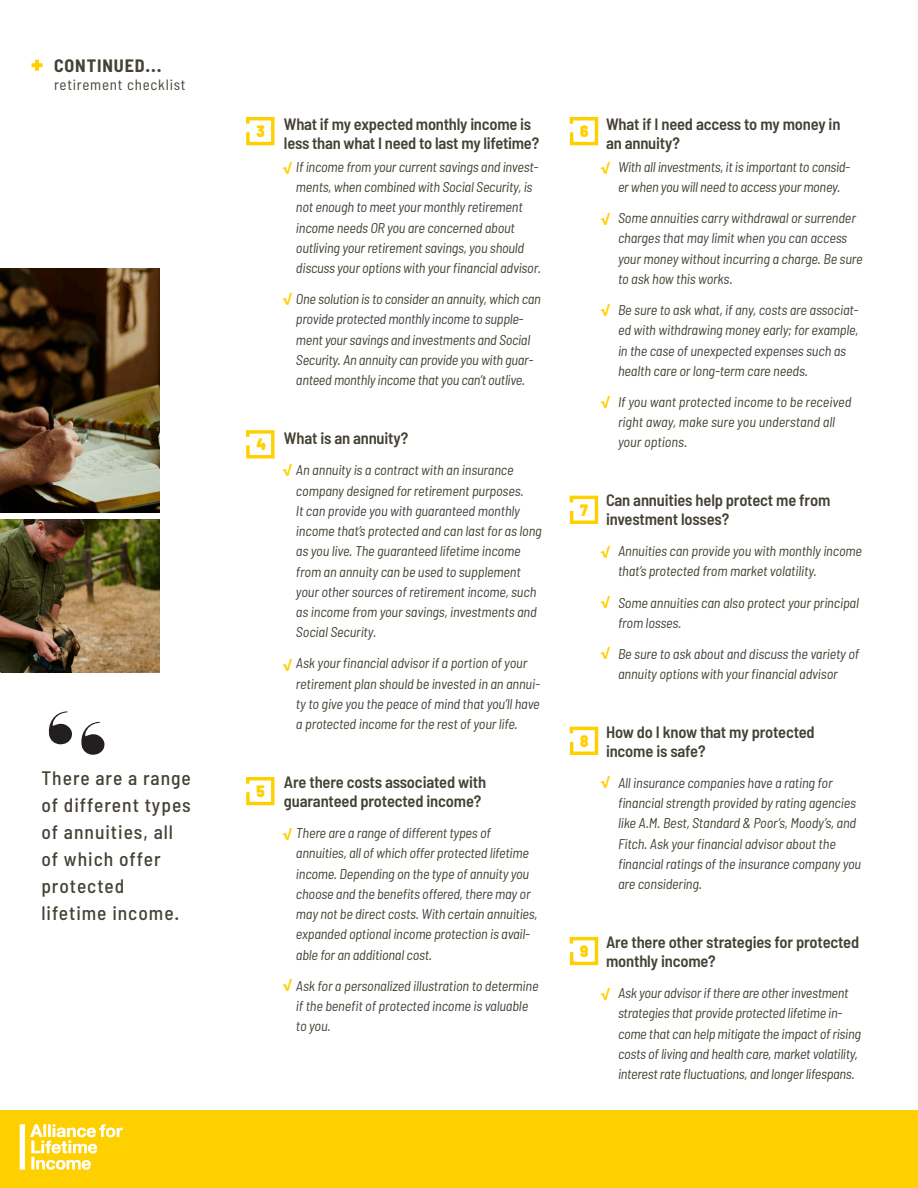
<style>
.page{position:relative;width:918px;height:1188px;background:#fff}
.page>*{position:absolute;margin:0;border:0;box-sizing:border-box;transform-origin:0 0}
.t1{font:500 semi-condensed 19.5px/27px "Barlow";letter-spacing:.05em;color:#454135}
.t2{font:700 semi-condensed 18px "Barlow";letter-spacing:.05em;color:#454135}
.List{font:600 semi-condensed 16.5px/18.8px "Barlow";letter-spacing:-.01em;color:#454135}
.t3{font:900 semi-condensed 16.5px "Barlow";color:#ffd000}
.t4{font:semi-condensed 15px "Barlow";letter-spacing:.05em;color:#454135}
.List-2{font:italic semi-condensed 14.25px/20.2px "Barlow";letter-spacing:-.015em;color:#454135}
.t5{font:900 expanded 12px "Helvetica Neue LT Std";color:#ffd000}
</style>
<div class="page">
<div style="left:0;top:1111px;width:918px;height:77px;background:#ffd000"></div>
<svg style="left:20px;top:1124px;width:103px;height:46px"></svg>
<svg style="left:31px;top:60px;width:11px;height:11px"></svg>
<svg style="left:246px;top:117px;width:29px;height:29px"></svg>
<svg style="left:569px;top:117px;width:30px;height:29px"></svg>
<svg style="left:569px;top:495px;width:30px;height:29px"></svg>
<svg style="left:569px;top:726px;width:30px;height:29px"></svg>
<svg style="left:569px;top:936px;width:30px;height:30px"></svg>
<svg style="left:246px;top:430px;width:29px;height:29px"></svg>
<svg style="left:246px;top:777px;width:29px;height:29px"></svg>
<svg style="left:48px;top:711px;width:24px;height:34px"></svg>
<svg style="left:81px;top:722px;width:24px;height:33px"></svg>
<img style="left:0;top:268px;width:160px;height:244px">
<img style="left:0;top:519px;width:160px;height:153px">
<p class="t2" style="left:54px;top:54px;width:109px">CONTINUED...</p>
<p class="t4" style="left:54px;top:75px;width:133px">retirement checklist</p>
<p class="t1" style="left:41px;top:764px;width:151px">There are a range of different types of annuities, all of which offer protected lifetime income.</p>
<p class="List" style="left:284px;top:114px;width:257px">What if my expected monthly income is less than what I need to last my lifetime?</p>
<p class="List-2" style="left:296px;top:156px;width:247px">If income from your current savings and invest&shy;ments, when combined with Social Security, is not enough to meet your monthly retirement income needs OR you are concerned about outliving your retirement savings, you should discuss your options with your financial advisor.</p>
<p class="List-2" style="left:296px;top:289px;width:246px">One solution is to consider an annuity, which can provide protected monthly income to supple&shy;ment your savings and investments and Social Security. An annuity can provide you with guar&shy;anteed monthly income that you can’t outlive.</p>
<p class="List" style="left:606px;top:114px;width:236px">What if I need access to my money in an annuity?</p>
<p class="List-2" style="left:618px;top:156px;width:234px">With all investments, it is important to consid&shy;er when you will need to access your money.</p>
<p class="List-2" style="left:618px;top:208px;width:246px">Some annuities carry withdrawal or surrender charges that may limit when you can access your money without incurring a charge. Be sure to ask how this works.</p>
<p class="List-2" style="left:618px;top:299px;width:242px">Be sure to ask what, if any, costs are associat&shy;ed with withdrawing money early; for example, in the case of unexpected expenses such as health care or long-term care needs.</p>
<p class="List-2" style="left:618px;top:391px;width:235px">If you want protected income to be received right away, make sure you understand all your options.</p>
<p class="t3" style="left:257px;top:121px;width:10px">3</p>
<p class="t3" style="left:580px;top:121px;width:10px">6</p>
<p class="t5" style="left:282px;top:160px;width:11px">√</p>
<p class="t5" style="left:601px;top:160px;width:11px">√</p>
<p class="t5" style="left:601px;top:211px;width:11px">√</p>
<p class="t5" style="left:282px;top:291px;width:11px">√</p>
<p class="t5" style="left:601px;top:302px;width:11px">√</p>
<p class="t5" style="left:601px;top:394px;width:11px">√</p>
<p class="List" style="left:284px;top:429px;width:126px">What is an annuity?</p>
<p class="List-2" style="left:296px;top:460px;width:247px">An annuity is a contract with an insurance company designed for retirement purposes.<br>It can provide you with guaranteed monthly income that’s protected and can last for as long as you live. The guaranteed lifetime income from an annuity can be used to supplement your other sources of retirement income, such as income from your savings, investments and Social Security.</p>
<p class="List-2" style="left:296px;top:653px;width:245px">Ask your financial advisor if a portion of your retirement plan should be invested in an annui&shy;ty to give you the peace of mind that you’ll have a protected income for the rest of your life.</p>
<p class="t3" style="left:257px;top:434px;width:11px">4</p>
<p class="t5" style="left:282px;top:462px;width:11px">√</p>
<p class="List" style="left:606px;top:491px;width:226px">Can annuities help protect me from investment losses?</p>
<p class="List-2" style="left:618px;top:541px;width:246px">Annuities can provide you with monthly income that’s protected from market volatility.</p>
<p class="List-2" style="left:618px;top:592px;width:243px">Some annuities can also protect your principal from losses.</p>
<p class="List-2" style="left:618px;top:643px;width:243px">Be sure to ask about and discuss the variety of annuity options with your financial advisor</p>
<p class="t3" style="left:580px;top:499px;width:9px">7</p>
<p class="t5" style="left:601px;top:544px;width:11px">√</p>
<p class="t5" style="left:601px;top:594px;width:11px">√</p>
<p class="t5" style="left:601px;top:645px;width:11px">√</p>
<p class="t5" style="left:282px;top:657px;width:11px">√</p>
<p class="List" style="left:606px;top:722px;width:210px">How do I know that my protected income is safe?</p>
<p class="List-2" style="left:618px;top:772px;width:245px">All insurance companies have a rating for financial strength provided by rating agencies like A.M. Best, Standard &amp; Poor’s, Moody’s, and Fitch. Ask your financial advisor about the financial ratings of the insurance company you are considering.</p>
<p class="t3" style="left:580px;top:730px;width:10px">8</p>
<p class="List" style="left:284px;top:773px;width:204px">Are there costs associated with guaranteed protected income?</p>
<p class="List-2" style="left:296px;top:822px;width:243px">There are a range of different types of annuities, all of which offer protected lifetime income. Depending on the type of annuity you choose and the benefits offered, there may or may not be direct costs. With certain annuities, expanded optional income protection is avail&shy;able for an additional cost.</p>
<p class="List-2" style="left:296px;top:975px;width:244px">Ask for a personalized illustration to determine if the benefit of protected income is valuable to you.</p>
<p class="t5" style="left:601px;top:774px;width:11px">√</p>
<p class="t3" style="left:257px;top:781px;width:10px">5</p>
<p class="t5" style="left:282px;top:826px;width:11px">√</p>
<p class="List" style="left:606px;top:933px;width:255px">Are there other strategies for protected monthly income?</p>
<p class="List-2" style="left:618px;top:982px;width:245px">Ask your advisor if there are other investment strategies that provide protected lifetime in&shy;come that can help mitigate the impact of rising costs of living and health care, market volatility, interest rate fluctuations, and longer lifespans.</p>
<p class="t3" style="left:580px;top:941px;width:10px">9</p>
<p class="t5" style="left:282px;top:977px;width:11px">√</p>
<p class="t5" style="left:601px;top:986px;width:11px">√</p>
</div>
